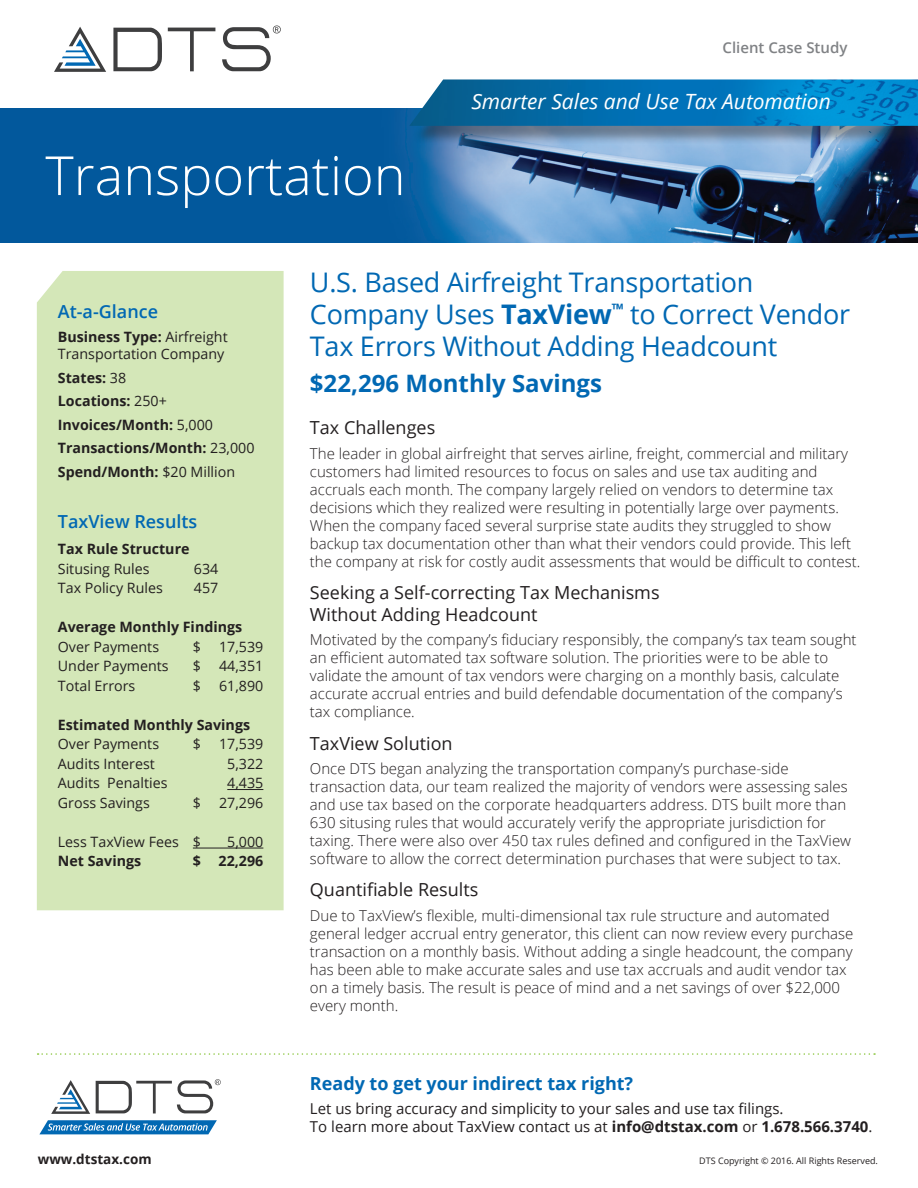
<style>
.page{position:relative;width:918px;height:1188px;background:#fff}
.page>*{position:absolute;margin:0;border:0;box-sizing:border-box;transform-origin:0 0}
.t1{font:300 54px "Open Sans";color:#fff}
.t2{font:27px/32.4px "Open Sans";letter-spacing:-.01em;color:#0168b3}
.t3{font:700 24px "Open Sans";color:#0168b3}
.t4{font:italic 21px "Open Sans";color:#fff}
.t5{font:18px/21.6px "Open Sans";color:#231f20}
.t6{font:700 18px "Open Sans";color:#0168b3}
.t7{font:600 18px "Open Sans";color:#0168b3}
.t8{font:300 15px/18px "Open Sans";color:#231f20}
.t9{font:15px "Open Sans";color:#231f20}
.t10{font:600 15px "Open Sans";color:#808285}
.t11{font:14.25px/17.1px "Open Sans";color:#231f20}
.t12{font:700 14.25px "Open Sans";color:#231f20}
.t13{font:700 13.5px "Open Sans";color:#231f20}
.t14{font:9px "Open Sans";color:#231f20}
.s1{font-weight:700}
.s2{font-weight:400}
</style>
<div class="page">
<img style="left:0;top:108px;width:918px;height:135px">
<svg style="left:113px;top:28px;width:49px;height:43px"></svg>
<svg style="left:168px;top:28px;width:47px;height:43px"></svg>
<svg style="left:54px;top:27px;width:52px;height:45px"></svg>
<svg style="left:222px;top:26px;width:59px;height:45px"></svg>
<div style="left:413px;top:82px;width:505px;height:62px;background:#231f20;opacity:.42"></div>
<img style="left:409px;top:79px;width:509px;height:47px">
<div style="left:37px;top:271px;width:247px;height:639px;background:#d4e7b8"></div>
<hr style="left:227px;top:789px;width:36px;height:1px;background:#231f20">
<hr style="left:193px;top:848px;width:70px;height:1px;background:#231f20">
<svg style="left:38px;top:1053px;width:837px;height:2px"></svg>
<svg style="left:39px;top:1120px;width:178px;height:14px;background:#3989c3"></svg>
<svg style="left:51px;top:1080px;width:39px;height:34px"></svg>
<svg style="left:96px;top:1079px;width:125px;height:34px"></svg>
<p class="t1" style="left:45px;top:138px;width:362px">Transportation</p>
<p class="t10" style="left:723px;top:37px;width:126px">Client Case Study</p>
<p class="t4" style="left:471px;top:87px;width:361px">Smarter Sales and Use Tax Automation</p>
<p class="t7" style="left:58px;top:300px;width:102px">At-a-Glance</p>
<p class="t11" style="left:58px;top:328px;width:171px"><span class="s1">Business Type:</span> Airfreight<br>Transportation Company</p>
<p class="t12" style="left:58px;top:367px;width:70px">States: <span class="s2">38</span></p>
<p class="t12" style="left:58px;top:391px;width:110px">Locations: <span class="s2">250+</span></p>
<p class="t12" style="left:58px;top:415px;width:157px">Invoices/Month: <span class="s2">5,000</span></p>
<p class="t12" style="left:58px;top:438px;width:198px">Transactions/Month: <span class="s2">23,000</span></p>
<p class="t12" style="left:58px;top:462px;width:179px">Spend/Month: <span class="s2">$20 Million</span></p>
<p class="t7" style="left:58px;top:510px;width:141px">TaxView Results</p>
<p class="t12" style="left:58px;top:539px;width:133px">Tax Rule Structure</p>
<p class="t11" style="left:58px;top:560px;width:93px">Situsing Rules</p>
<p class="t11" style="left:194px;top:560px;width:26px">634</p>
<p class="t11" style="left:58px;top:579px;width:106px">Tax Policy Rules</p>
<p class="t11" style="left:194px;top:579px;width:26px">457</p>
<p class="t12" style="left:58px;top:617px;width:186px">Average Monthly Findings</p>
<p class="t11" style="left:58px;top:638px;width:103px">Over Payments</p>
<p class="t11" style="left:193px;top:638px;width:10px">$</p>
<p class="t11" style="left:219px;top:638px;width:46px">17,539</p>
<p class="t11" style="left:58px;top:657px;width:112px">Under Payments</p>
<p class="t11" style="left:193px;top:657px;width:10px">$</p>
<p class="t11" style="left:219px;top:657px;width:46px">44,351</p>
<p class="t11" style="left:58px;top:677px;width:79px">Total Errors</p>
<p class="t11" style="left:193px;top:677px;width:10px">$</p>
<p class="t11" style="left:219px;top:677px;width:46px">61,890</p>
<p class="t12" style="left:58px;top:715px;width:194px">Estimated Monthly Savings</p>
<p class="t11" style="left:58px;top:735px;width:103px">Over Payments</p>
<p class="t11" style="left:193px;top:735px;width:10px">$</p>
<p class="t11" style="left:219px;top:735px;width:46px">17,539</p>
<p class="t11" style="left:58px;top:755px;width:99px">Audits Interest</p>
<p class="t11" style="left:227px;top:755px;width:38px">5,322</p>
<p class="t11" style="left:58px;top:774px;width:111px">Audits Penalties</p>
<p class="t11" style="left:227px;top:774px;width:38px">4,435</p>
<p class="t11" style="left:58px;top:794px;width:93px">Gross Savings</p>
<p class="t11" style="left:193px;top:794px;width:10px">$</p>
<p class="t11" style="left:219px;top:794px;width:46px">27,296</p>
<p class="t11" style="left:58px;top:833px;width:145px">Less TaxView Fees $</p>
<p class="t11" style="left:227px;top:833px;width:38px">5,000</p>
<p class="t12" style="left:58px;top:851px;width:85px">Net Savings</p>
<p class="t12" style="left:193px;top:851px;width:72px">$ 22,296</p>
<p class="t2" style="left:310px;top:265px;width:542px">U.S. Based Airfreight Transportation<br>Company Uses <span class="s1">TaxView</span><sup>™</sup> to Correct Vendor<br>Tax Errors Without Adding Headcount</p>
<p class="t3" style="left:310px;top:366px;width:294px">$22,296 Monthly Savings</p>
<p class="t5" style="left:310px;top:416px;width:127px">Tax Challenges</p>
<p class="t8" style="left:310px;top:444px;width:552px">The leader in global airfreight that serves airline, freight, commercial and military customers had limited resources to focus on sales and use tax auditing and accruals each month. The company largely relied on vendors to determine tax decisions which they realized were resulting in potentially large over payments.<br>When the company faced several surprise state audits they struggled to show backup tax documentation other than what their vendors could provide. This left the company at risk for costly audit assessments that would be difficult to contest.</p>
<p class="t5" style="left:310px;top:581px;width:351px">Seeking a Self-correcting Tax Mechanisms<br>Without Adding Headcount</p>
<p class="t8" style="left:310px;top:630px;width:548px">Motivated by the company’s fiduciary responsibly, the company’s tax team sought an efficient automated tax software solution. The priorities were to be able to validate the amount of tax vendors were charging on a monthly basis, calculate accurate accrual entries and build defendable documentation of the company’s tax compliance.</p>
<p class="t5" style="left:310px;top:732px;width:144px">TaxView Solution</p>
<p class="t8" style="left:310px;top:759px;width:543px">Once DTS began analyzing the transportation company’s purchase-side transaction data, our team realized the majority of vendors were assessing sales and use tax based on the corporate headquarters address. DTS built more than 630 situsing rules that would accurately verify the appropriate jurisdiction for taxing. There were also over 450 tax rules defined and configured in the TaxView software to allow the correct determination purchases that were subject to tax.</p>
<p class="t5" style="left:310px;top:879px;width:170px">Quantifiable Results</p>
<p class="t8" style="left:310px;top:906px;width:545px">Due to TaxView’s flexible, multi-dimensional tax rule structure and automated general ledger accrual entry generator, this client can now review every purchase transaction on a monthly basis. Without adding a single headcount, the company has been able to make accurate sales and use tax accruals and audit vendor tax on a timely basis. The result is peace of mind and a net savings of over $22,000 every month.</p>
<p class="t6" style="left:310px;top:1071px;width:325px">Ready to get your indirect tax right?</p>
<p class="t9" style="left:310px;top:1099px;width:475px">Let us bring accuracy and simplicity to your sales and use tax filings.</p>
<p class="t9" style="left:310px;top:1117px;width:564px">To learn more about TaxView contact us at <span class="s1">info@dtstax.com</span> or <span class="s1">1.678.566.3740</span>.</p>
<p class="t13" style="left:38px;top:1149px;width:115px">www.dtstax.com</p>
<p class="t14" style="left:699px;top:1154px;width:180px">DTS Copyright © 2016. All Rights Reserved.</p>
</div>
